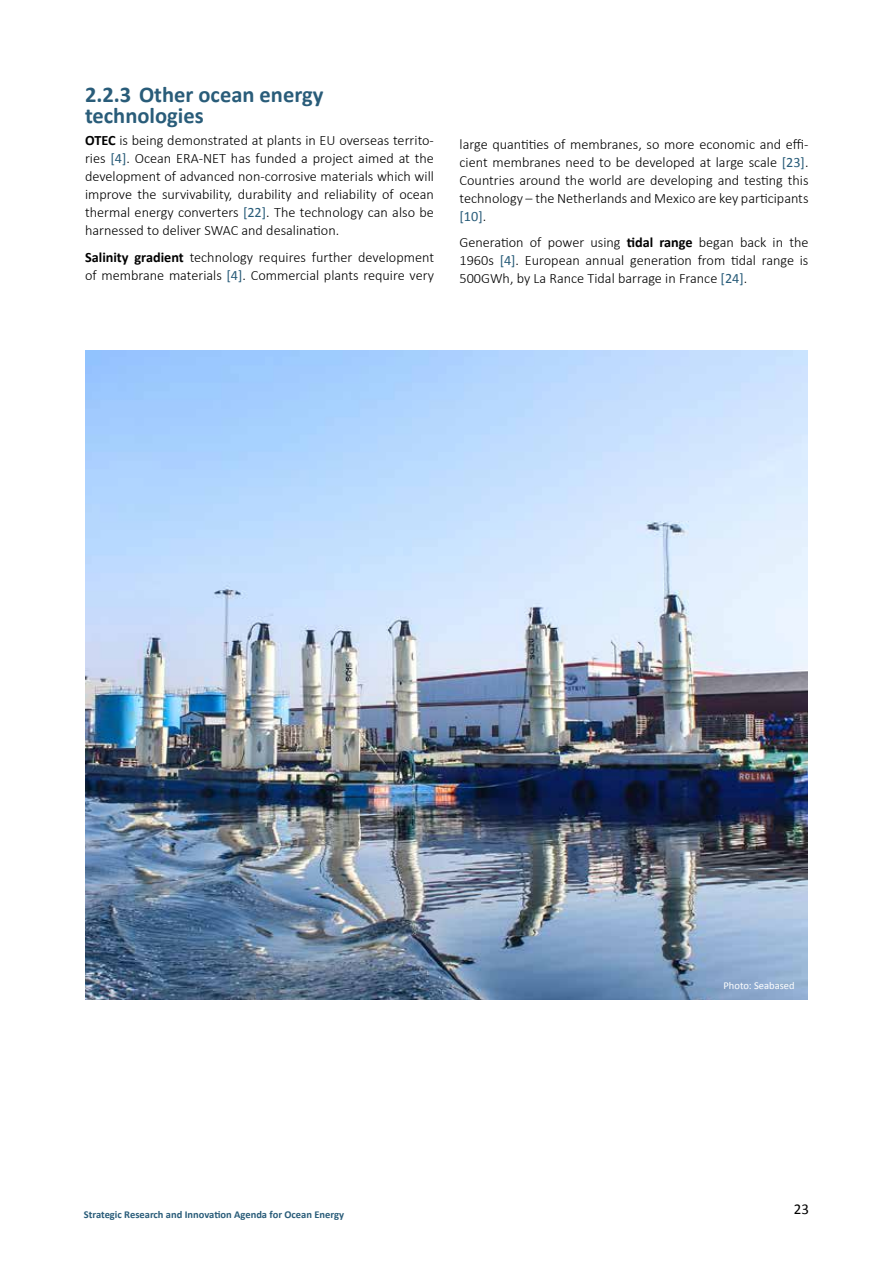
<style>
.page{position:relative;width:893px;height:1263px;background:#fff}
.page>*{position:absolute;margin:0;border:0;box-sizing:border-box;transform-origin:0 0}
.t1{font:700 22.5px/21px "Calibri";color:#295c79}
.t2{font:15px "Calibri";color:#000}
.t3{font:300 14.25px/18px "Calibri";color:#000;text-align:justify}
.t4{font:700 10.5px "Calibri";color:#295c79}
.t5{font:10.5px "Calibri";color:#fff}
.s1{font-weight:700}
.s2{font-weight:400;color:#295c79}
</style>
<div class="page">
<img style="left:85px;top:350px;width:722px;height:650px">
<h1 class="t1" style="left:85px;top:84px;width:240px">2.2.3 Other ocean energy technologies</h1>
<p class="t3" style="left:85px;top:131px;width:350px"><span class="s1">OTEC</span> is being demonstrated at plants in EU overseas territo&shy;ries <span class="s2">[4]</span>. Ocean ERA-NET has funded a project aimed at the development of advanced non-corrosive materials which will improve the survivability, durability and reliability of ocean thermal energy converters <span class="s2">[22]</span>. The technology can also be harnessed to deliver SWAC and desalination.</p>
<p class="t3" style="left:85px;top:247px;width:350px"><span class="s1">Salinity gradient</span> technology requires further development of membrane materials <span class="s2">[4]</span>. Commercial plants require very</p>
<p class="t3" style="left:459px;top:134px;width:350px">large quantities of membranes, so more economic and effi&shy;cient membranes need to be developed at large scale <span class="s2">[23]</span>.<br>Countries around the world are developing and testing this technology – the Netherlands and Mexico are key participants <span class="s2">[10]</span>.</p>
<p class="t3" style="left:460px;top:233px;width:350px">Generation of power using <span class="s1">tidal range</span> began back in the 1960s <span class="s2">[4]</span>. European annual generation from tidal range is 500GWh, by La Rance Tidal barrage in France <span class="s2">[24]</span>.</p>
<p class="t4" style="left:84px;top:1207px;width:262px">Strategic Research and Innovation Agenda for Ocean Energy</p>
<p class="t5" style="left:723px;top:978px;width:73px">Photo: Seabased</p>
<p class="t2" style="left:794px;top:1199px;width:17px">23</p>
</div>
